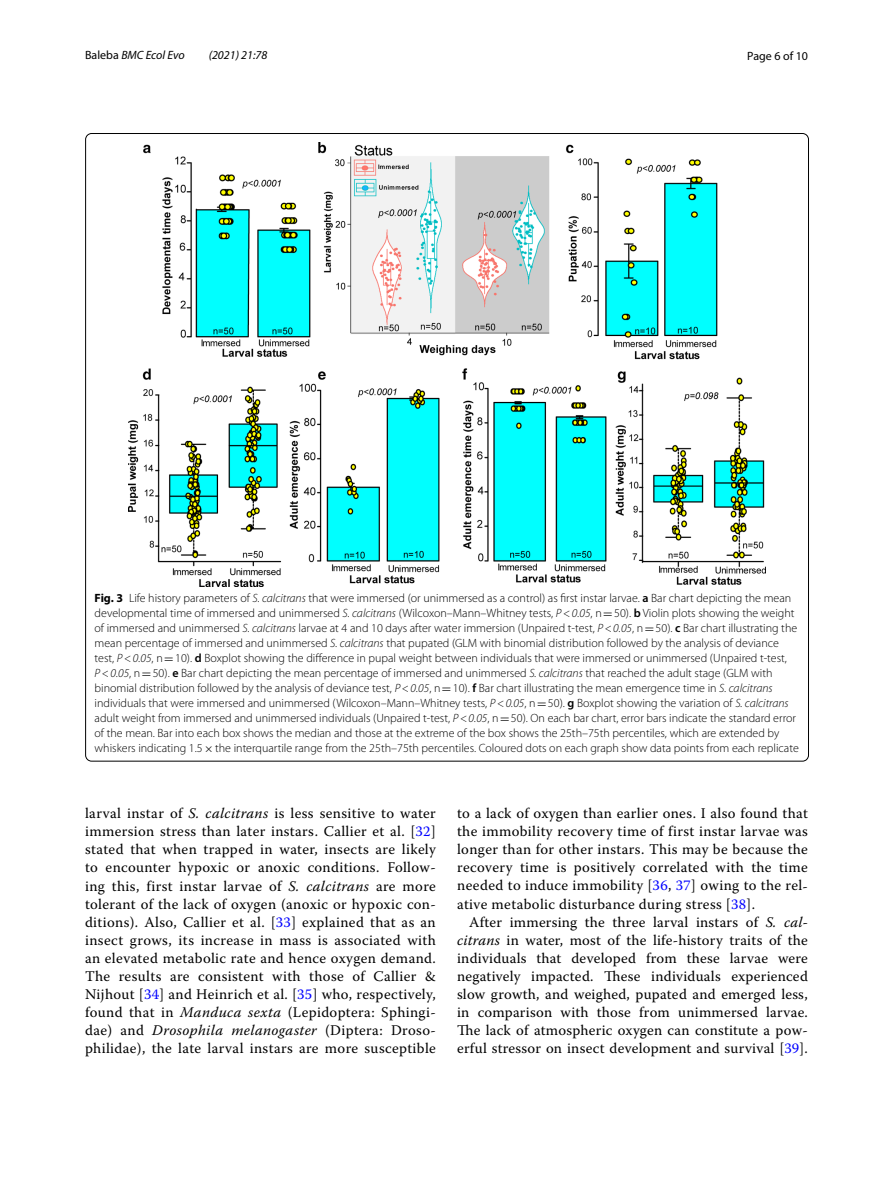
<style>
.page{position:relative;width:893px;height:1187px;background:#fff}
.page>*{position:absolute;margin:0;border:0;box-sizing:border-box;transform-origin:0 0}
.t1{font:14.7px/18px "Warnock Pro";letter-spacing:.025em;color:#000;text-align:justify}
.t2{font:300 12px/15px "Myriad Pro";color:#000}
.t3{font:italic 12px "Myriad Pro";color:#000}
.t4{font:12px "Myriad Pro";color:#000}
.s1{font-style:normal}
.s2{font-weight:700}
.s3{font-style:italic}
.s4{font-weight:600}
.s5{font-family:"MTSY";font-weight:400}
.s6{color:#00f}
</style>
<div class="page">
<img style="left:128px;top:142px;width:638px;height:444px">
<p class="t3" style="left:85px;top:48px;width:101px"><span class="s1">Baleba</span> BMC Ecol Evo</p>
<p class="t3" style="left:209px;top:48px;width:60px">(2021) 21:78</p>
<p class="t4" style="left:747px;top:48px;width:62px">Page 6 of 10</p>
<p class="t2" style="left:95px;top:590px;width:706px"><span class="s2">Fig. 3</span> Life history parameters of <span class="s3">S. calcitrans</span> that were immersed (or unimmersed as a control) as first instar larvae. <span class="s4">a</span> Bar chart depicting the mean developmental time of immersed and unimmersed <span class="s3">S. calcitrans</span> (Wilcoxon–Mann–Whitney tests, <span class="s3">P</span>&lt;<span class="s3">0.05</span>, n<span class="s5">=</span>50). <span class="s4">b</span> Violin plots showing the weight of immersed and unimmersed <span class="s3">S. calcitrans</span> larvae at 4 and 10 days after water immersion (Unpaired t-test, <span class="s3">P</span>&lt;<span class="s3">0.05</span>, n<span class="s5">=</span>50). <span class="s4">c</span> Bar chart illustrating the mean percentage of immersed and unimmersed <span class="s3">S. calcitrans</span> that pupated (GLM with binomial distribution followed by the analysis of deviance test, <span class="s3">P</span>&lt;<span class="s3">0.05</span>, n<span class="s5">=</span>10). <span class="s4">d</span> Boxplot showing the difference in pupal weight between individuals that were immersed or unimmersed (Unpaired t-test, <span class="s3">P</span>&lt;<span class="s3">0.05</span>, n<span class="s5">=</span>50). <span class="s4">e</span> Bar chart depicting the mean percentage of immersed and unimmersed <span class="s3">S. calcitrans</span> that reached the adult stage (GLM with binomial distribution followed by the analysis of deviance test, <span class="s3">P</span>&lt;<span class="s3">0.05</span>, n<span class="s5">=</span>10). <span class="s4">f</span> Bar chart illustrating the mean emergence time in <span class="s3">S. calcitrans </span>individuals that were immersed and unimmersed (Wilcoxon–Mann–Whitney tests, <span class="s3">P</span>&lt;<span class="s3">0.05</span>, n<span class="s5">=</span>50). <span class="s4">g</span> Boxplot showing the variation of <span class="s3">S. calcitrans </span>adult weight from immersed and unimmersed individuals (Unpaired t-test, <span class="s3">P</span>&lt;<span class="s3">0.05</span>, n<span class="s5">=</span>50). On each bar chart, error bars indicate the standard error of the mean. Bar into each box shows the median and those at the extreme of the box shows the 25th–75th percentiles, which are extended by whiskers indicating 1.5<span class="s5">×</span>the interquartile range from the 25th–75th percentiles. Coloured dots on each graph show data points from each replicate</p>
<p class="t1" style="left:85px;top:804px;width:352px">larval instar of <span class="s3">S. calcitrans</span> is less sensitive to water immersion stress than later instars. Callier et al. [<span class="s6">32</span>] stated that when trapped in water, insects are likely to encounter hypoxic or anoxic conditions. Follow&shy;ing this, first instar larvae of <span class="s3">S. calcitrans</span> are more tolerant of the lack of oxygen (anoxic or hypoxic con&shy;ditions). Also, Callier et al. [<span class="s6">33</span>] explained that as an insect grows, its increase in mass is associated with an elevated metabolic rate and hence oxygen demand.<br>The results are consistent with those of Callier &amp; Nijhout [<span class="s6">34</span>] and Heinrich et al. [<span class="s6">35</span>] who, respectively, found that in <span class="s3">Manduca sexta</span> (Lepidoptera: Sphingi&shy;dae) and <span class="s3">Drosophila melanogaster</span> (Diptera: Droso&shy;philidae), the late larval instars are more susceptible</p>
<p class="t1" style="left:457px;top:804px;width:352px">to a lack of oxygen than earlier ones. I also found that the immobility recovery time of first instar larvae was longer than for other instars. This may be because the recovery time is positively correlated with the time needed to induce immobility [<span class="s6">36</span>, <span class="s6">37</span>] owing to the rel&shy;ative metabolic disturbance during stress [<span class="s6">38</span>].</p>
<p class="t1" style="left:457px;top:912px;width:352px;text-indent:12px">After immersing the three larval instars of <span class="s3">S. cal&shy;citrans</span> in water, most of the life-history traits of the individuals that developed from these larvae were negatively impacted. These individuals experienced slow growth, and weighed, pupated and emerged less, in comparison with those from unimmersed larvae.<br>The lack of atmospheric oxygen can constitute a pow&shy;erful stressor on insect development and survival [<span class="s6">39</span>].</p>
</div>
